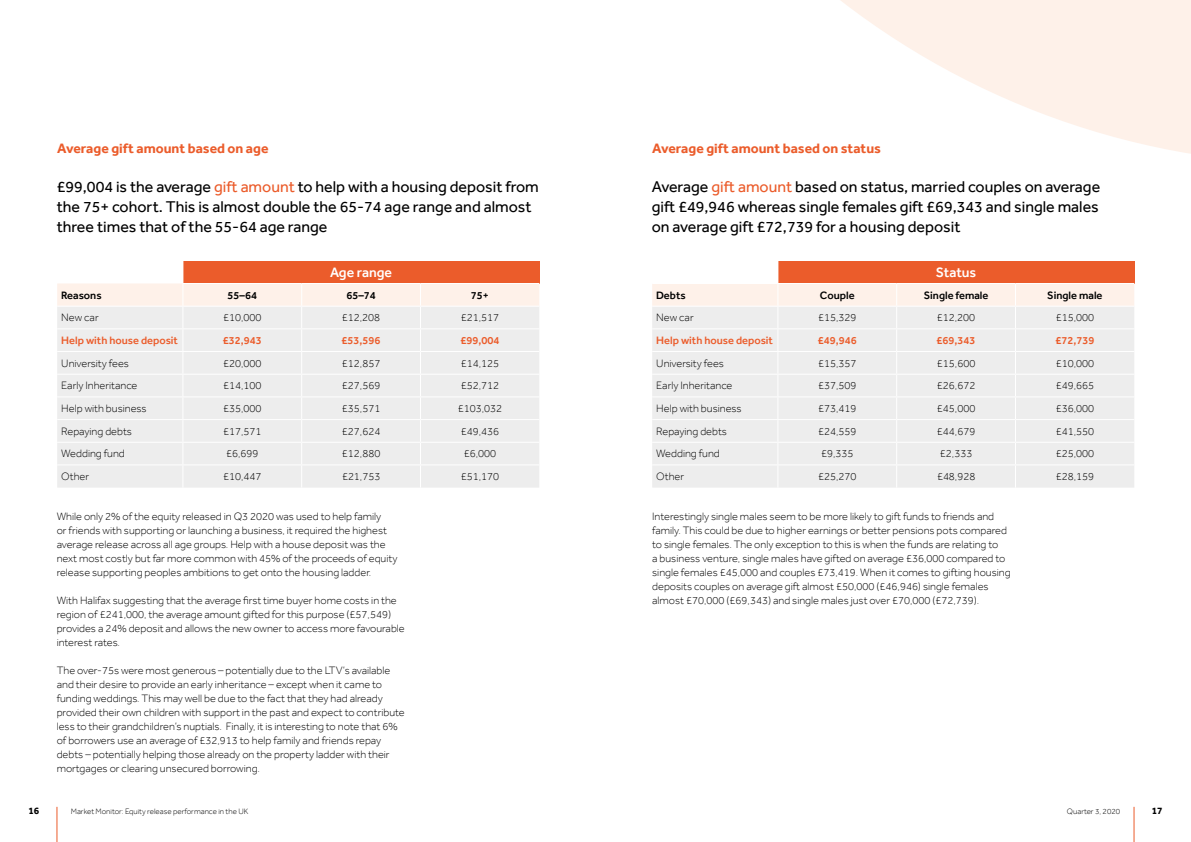
<style>
.page{position:relative;width:1191px;height:842px;background:#fff}
.page>*{position:absolute;margin:0;border:0;box-sizing:border-box;transform-origin:0 0}
.t1{font:16px/20px "Effra";color:#000}
.t2{font:700 14px "Effra";color:#eb5c2b}
.t3{font:500 14px "Effra";color:#fff}
.t4{font:300 11px/14px "Effra";color:#000}
.t5{font:500 11px "Effra";color:#eb5c2b}
.t6{font:500 11px "Effra";color:#000}
.t7{font:700 10px "Effra";color:#000}
.t8{font:300 8px "Effra";color:#000}
.s1{color:#eb5c2b}
</style>
<div class="page">
<hr style="left:57px;top:807px;width:1px;height:35px;background:#eb5c2b">
<hr style="left:1133px;top:807px;width:1px;height:35px;background:#eb5c2b">
<svg style="left:840px;top:0;width:351px;height:154px;fill:#fef1e9"></svg>
<svg style="left:652px;top:261px;width:482px;height:227px;background:#efe4e0"></svg>
<svg style="left:57px;top:261px;width:482px;height:227px;background:#efe4e0"></svg>
<p class="t2" style="left:57px;top:140px;width:213px">Average gift amount based on age</p>
<h1 class="t1" style="left:57px;top:177px;width:483px">£99,004 is the average <span class="s1">gift amount</span> to help with a housing deposit from the 75+ cohort. This is almost double the 65-74 age range and almost three times that of the 55-64 age range</h1>
<p class="t3" style="left:330px;top:264px;width:63px">Age range</p>
<p class="t6" style="left:61px;top:288px;width:42px">Reasons</p>
<p class="t6" style="left:227px;top:288px;width:31px">55–64</p>
<p class="t6" style="left:346px;top:288px;width:31px">65–74</p>
<p class="t6" style="left:471px;top:288px;width:19px">75+</p>
<p class="t4" style="left:61px;top:310px;width:39px">New car</p>
<p class="t4" style="left:223px;top:310px;width:40px">£10,000</p>
<p class="t4" style="left:342px;top:310px;width:40px">£12,208</p>
<p class="t4" style="left:461px;top:310px;width:40px">£21,517</p>
<p class="t5" style="left:61px;top:334px;width:118px">Help with house deposit</p>
<p class="t5" style="left:223px;top:334px;width:40px">£32,943</p>
<p class="t5" style="left:342px;top:334px;width:40px">£53,596</p>
<p class="t5" style="left:460px;top:334px;width:40px">£99,004</p>
<p class="t4" style="left:61px;top:356px;width:69px">University fees</p>
<p class="t4" style="left:223px;top:356px;width:40px">£20,000</p>
<p class="t4" style="left:342px;top:356px;width:40px">£12,857</p>
<p class="t4" style="left:461px;top:356px;width:40px">£14,125</p>
<p class="t4" style="left:61px;top:378px;width:78px">Early Inheritance</p>
<p class="t4" style="left:223px;top:378px;width:40px">£14,100</p>
<p class="t4" style="left:342px;top:378px;width:40px">£27,569</p>
<p class="t4" style="left:461px;top:378px;width:40px">£52,712</p>
<p class="t4" style="left:61px;top:401px;width:87px">Help with business</p>
<p class="t4" style="left:223px;top:401px;width:40px">£35,000</p>
<p class="t4" style="left:342px;top:401px;width:40px">£35,571</p>
<p class="t4" style="left:458px;top:401px;width:46px">£103,032</p>
<p class="t4" style="left:61px;top:424px;width:72px">Repaying debts</p>
<p class="t4" style="left:223px;top:424px;width:40px">£17,571</p>
<p class="t4" style="left:342px;top:424px;width:40px">£27,624</p>
<p class="t4" style="left:461px;top:424px;width:40px">£49,436</p>
<p class="t4" style="left:61px;top:446px;width:65px">Wedding fund</p>
<p class="t4" style="left:226px;top:446px;width:34px">£6,699</p>
<p class="t4" style="left:342px;top:446px;width:40px">£12,880</p>
<p class="t4" style="left:464px;top:446px;width:34px">£6,000</p>
<p class="t4" style="left:61px;top:469px;width:29px">Other</p>
<p class="t4" style="left:223px;top:469px;width:40px">£10,447</p>
<p class="t4" style="left:342px;top:469px;width:40px">£21,753</p>
<p class="t4" style="left:461px;top:469px;width:40px">£51,170</p>
<p class="t4" style="left:57px;top:509px;width:342px">While only 2% of the equity released in Q3 2020 was used to help family<br>or friends with supporting or launching a business, it required the highest average release across all age groups. Help with a house deposit was the next most costly but far more common with 45% of the proceeds of equity release supporting peoples ambitions to get onto the housing ladder.</p>
<p class="t4" style="left:57px;top:593px;width:349px">With Halifax suggesting that the average first time buyer home costs in the region of £241,000, the average amount gifted for this purpose (£57,549) provides a 24% deposit and allows the new owner to access more favourable interest rates.</p>
<p class="t4" style="left:57px;top:663px;width:349px">The over-75s were most generous – potentially due to the LTV’s available and their desire to provide an early inheritance – except when it came to funding weddings. This may well be due to the fact that they had already provided their own children with support in the past and expect to contribute less to their grandchildren’s nuptials. Finally, it is interesting to note that 6% of borrowers use an average of £32,913 to help family and friends repay debts – potentially helping those already on the property ladder with their mortgages or clearing unsecured borrowing.</p>
<p class="t2" style="left:652px;top:140px;width:230px">Average gift amount based on status</p>
<h1 class="t1" style="left:651px;top:177px;width:450px;text-align:justify">Average <span class="s1">gift amount</span> based on status, married couples on average gift £49,946 whereas single females gift £69,343 and single males on average gift £72,739 for a housing deposit</h1>
<p class="t3" style="left:936px;top:264px;width:42px">Status</p>
<p class="t6" style="left:656px;top:288px;width:31px">Debts</p>
<p class="t6" style="left:820px;top:288px;width:36px">Couple</p>
<p class="t6" style="left:923px;top:288px;width:66px">Single female</p>
<p class="t6" style="left:1047px;top:288px;width:57px">Single male</p>
<p class="t4" style="left:656px;top:310px;width:39px">New car</p>
<p class="t4" style="left:818px;top:310px;width:40px">£15,329</p>
<p class="t4" style="left:937px;top:310px;width:40px">£12,200</p>
<p class="t4" style="left:1055px;top:310px;width:40px">£15,000</p>
<p class="t5" style="left:656px;top:334px;width:118px">Help with house deposit</p>
<p class="t5" style="left:818px;top:334px;width:40px">£49,946</p>
<p class="t5" style="left:936px;top:334px;width:40px">£69,343</p>
<p class="t5" style="left:1055px;top:334px;width:40px">£72,739</p>
<p class="t4" style="left:656px;top:356px;width:69px">University fees</p>
<p class="t4" style="left:818px;top:356px;width:40px">£15,357</p>
<p class="t4" style="left:937px;top:356px;width:40px">£15,600</p>
<p class="t4" style="left:1055px;top:356px;width:40px">£10,000</p>
<p class="t4" style="left:656px;top:378px;width:78px">Early Inheritance</p>
<p class="t4" style="left:818px;top:378px;width:40px">£37,509</p>
<p class="t4" style="left:937px;top:378px;width:40px">£26,672</p>
<p class="t4" style="left:1055px;top:378px;width:40px">£49,665</p>
<p class="t4" style="left:656px;top:401px;width:87px">Help with business</p>
<p class="t4" style="left:818px;top:401px;width:40px">£73,419</p>
<p class="t4" style="left:937px;top:401px;width:40px">£45,000</p>
<p class="t4" style="left:1055px;top:401px;width:40px">£36,000</p>
<p class="t4" style="left:656px;top:424px;width:72px">Repaying debts</p>
<p class="t4" style="left:818px;top:424px;width:40px">£24,559</p>
<p class="t4" style="left:937px;top:424px;width:40px">£44,679</p>
<p class="t4" style="left:1055px;top:424px;width:40px">£41,550</p>
<p class="t4" style="left:656px;top:446px;width:65px">Wedding fund</p>
<p class="t4" style="left:821px;top:446px;width:34px">£9,335</p>
<p class="t4" style="left:940px;top:446px;width:34px">£2,333</p>
<p class="t4" style="left:1055px;top:446px;width:40px">£25,000</p>
<p class="t4" style="left:656px;top:469px;width:29px">Other</p>
<p class="t4" style="left:818px;top:469px;width:40px">£25,270</p>
<p class="t4" style="left:937px;top:469px;width:40px">£48,928</p>
<p class="t4" style="left:1055px;top:469px;width:40px">£28,159</p>
<p class="t4" style="left:652px;top:509px;width:360px">Interestingly single males seem to be more likely to gift funds to friends and family. This could be due to higher earnings or better pensions pots compared to single females. The only exception to this is when the funds are relating to<br>a business venture, single males have gifted on average £36,000 compared to single females £45,000 and couples £73,419. When it comes to gifting housing deposits couples on average gift almost £50,000 (£46,946) single females almost £70,000 (£69,343) and single males just over £70,000 (£72,739).</p>
<p class="t7" style="left:28px;top:804px;width:12px">16</p>
<p class="t8" style="left:71px;top:806px;width:179px">Market Monitor: Equity release performance in the UK</p>
<p class="t8" style="left:1067px;top:806px;width:55px">Quarter 3, 2020</p>
<p class="t7" style="left:1151px;top:804px;width:12px">17</p>
</div>
